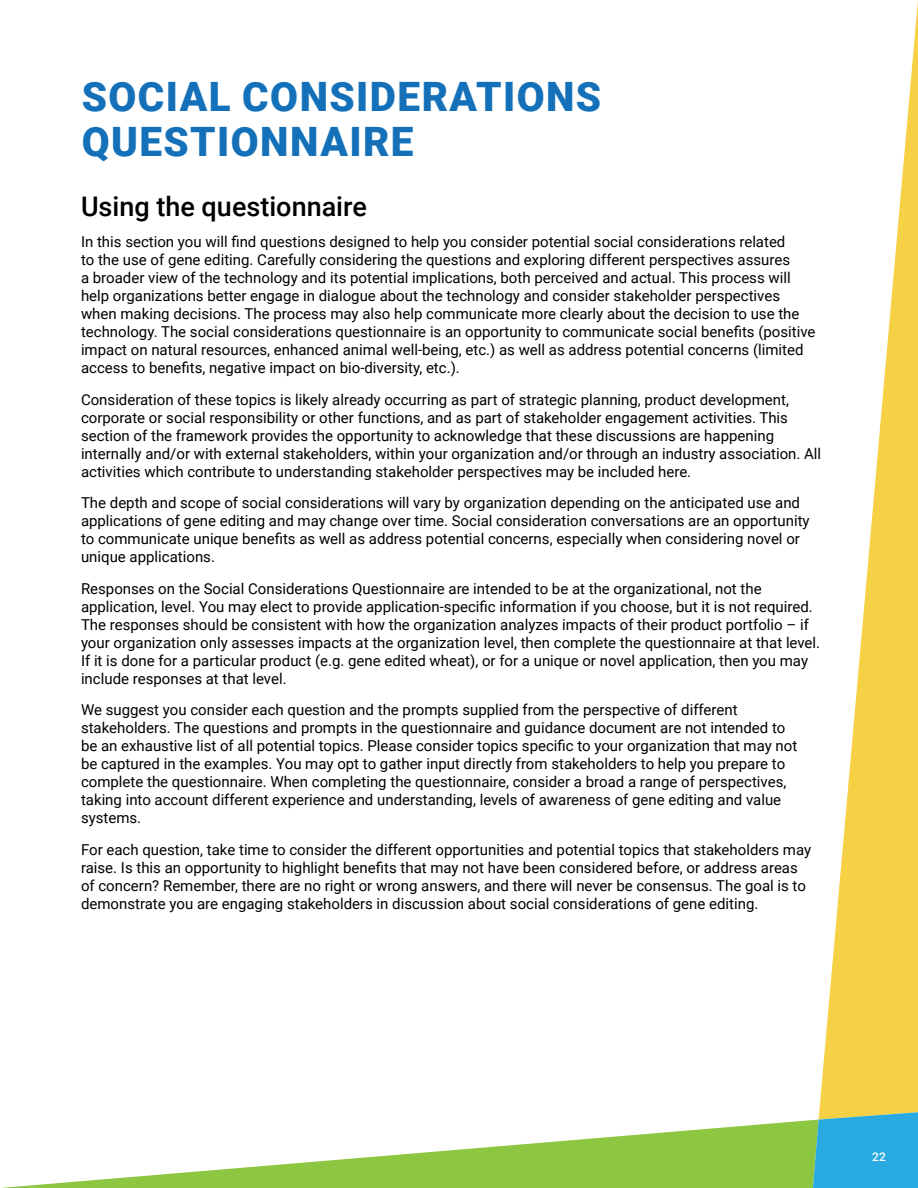
<style>
.page{position:relative;width:918px;height:1188px;background:#fff}
.page>*{position:absolute;margin:0;border:0;box-sizing:border-box;transform-origin:0 0}
.t1{font:900 40.5px/45px "Roboto";letter-spacing:.035em;color:#1471b9}
.t2{font:500 27px "Roboto";color:#000}
.t3{font:15px/18px "Roboto";color:#000}
.t4{font:500 12px "Roboto";color:#fff}
</style>
<div class="page">
<svg style="left:1px;top:1120px;width:812px;height:68px"></svg>
<svg style="left:819px;top:1px;width:99px;height:1111px"></svg>
<svg style="left:813px;top:1112px;width:105px;height:76px;background:#35add6"></svg>
<h1 class="t1" style="left:82px;top:73px;width:521px">SOCIAL CONSIDERATIONS<br>QUESTIONNAIRE</h1>
<h2 class="t2" style="left:81px;top:187px;width:287px">Using the questionnaire</h2>
<p class="t3" style="left:81px;top:232px;width:736px">In this section you will find questions designed to help you consider potential social considerations related<br>to the use of gene editing. Carefully considering the questions and exploring different perspectives assures<br>a broader view of the technology and its potential implications, both perceived and actual. This process will help organizations better engage in dialogue about the technology and consider stakeholder perspectives when making decisions. The process may also help communicate more clearly about the decision to use the technology. The social considerations questionnaire is an opportunity to communicate social benefits (positive impact on natural resources, enhanced animal well-being, etc.) as well as address potential concerns (limited access to benefits, negative impact on bio-diversity, etc.).</p>
<p class="t3" style="left:81px;top:390px;width:742px">Consideration of these topics is likely already occurring as part of strategic planning, product development, corporate or social responsibility or other functions, and as part of stakeholder engagement activities. This section of the framework provides the opportunity to acknowledge that these discussions are happening internally and/or with external stakeholders, within your organization and/or through an industry association. All activities which contribute to understanding stakeholder perspectives may be included here.</p>
<p class="t3" style="left:81px;top:493px;width:730px">The depth and scope of social considerations will vary by organization depending on the anticipated use and applications of gene editing and may change over time. Social consideration conversations are an opportunity to communicate unique benefits as well as address potential concerns, especially when considering novel or unique applications.</p>
<p class="t3" style="left:81px;top:579px;width:738px">Responses on the Social Considerations Questionnaire are intended to be at the organizational, not the application, level. You may elect to provide application-specific information if you choose, but it is not required.<br>The responses should be consistent with how the organization analyzes impacts of their product portfolio – if your organization only assesses impacts at the organization level, then complete the questionnaire at that level.<br>If it is done for a particular product (e.g. gene edited wheat), or for a unique or novel application, then you may include responses at that level.</p>
<p class="t3" style="left:81px;top:700px;width:718px">We suggest you consider each question and the prompts supplied from the perspective of different stakeholders. The questions and prompts in the questionnaire and guidance document are not intended to be an exhaustive list of all potential topics. Please consider topics specific to your organization that may not be captured in the examples. You may opt to gather input directly from stakeholders to help you prepare to complete the questionnaire. When completing the questionnaire, consider a broad a range of perspectives, taking into account different experience and understanding, levels of awareness of gene editing and value systems.</p>
<p class="t3" style="left:81px;top:840px;width:732px">For each question, take time to consider the different opportunities and potential topics that stakeholders may raise. Is this an opportunity to highlight benefits that may not have been considered before, or address areas of concern? Remember, there are no right or wrong answers, and there will never be consensus. The goal is to demonstrate you are engaging stakeholders in discussion about social considerations of gene editing.</p>
<p class="t4" style="left:872px;top:1149px;width:15px">22</p>
</div>
